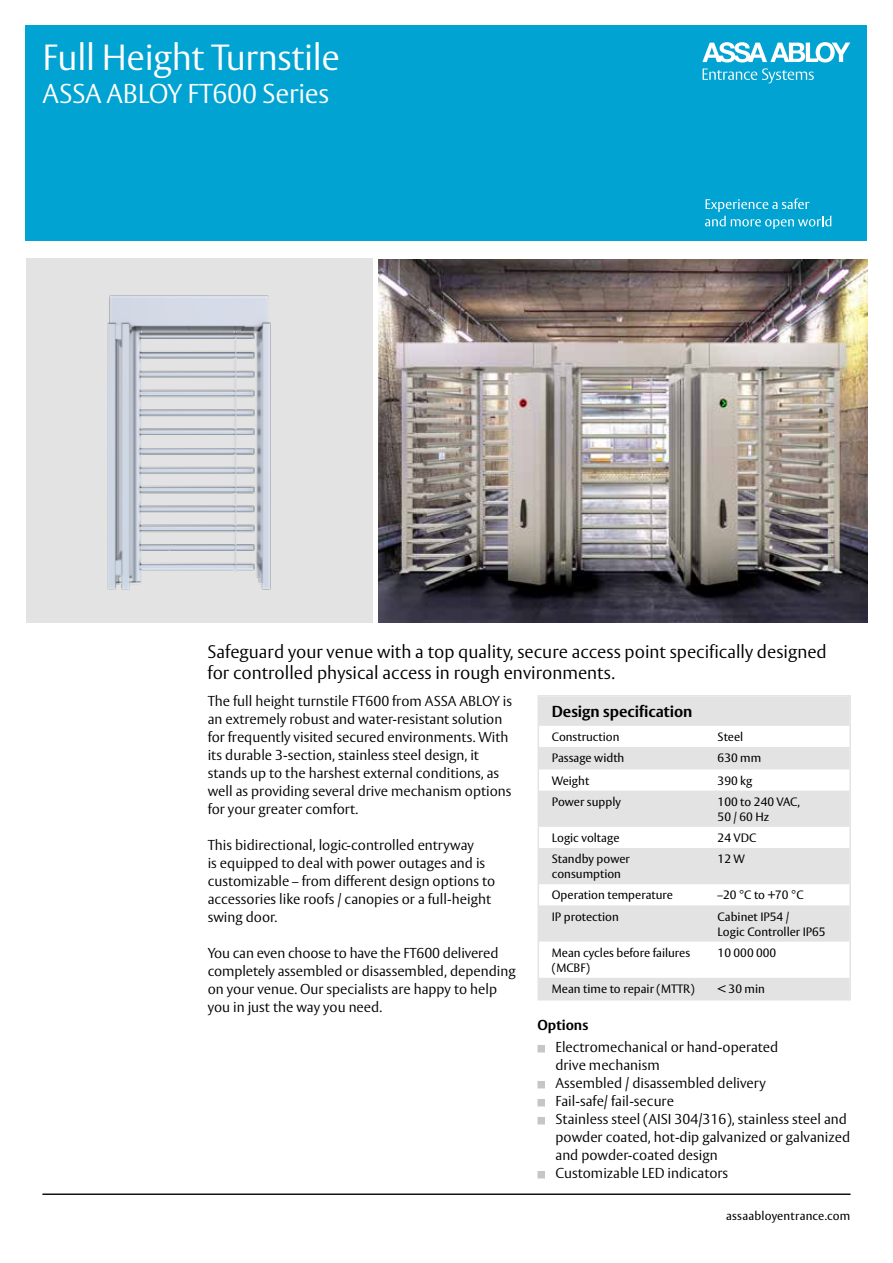
<style>
.page{position:relative;width:893px;height:1263px;background:#fff}
.page>*{position:absolute;margin:0;border:0;box-sizing:border-box;transform-origin:0 0}
.t1{font:300 36px "ASSA Vesta";letter-spacing:-.01em;color:#fff}
.t2{font:300 27px "ASSA Vesta";letter-spacing:-.01em;color:#fff}
.t3{font:300 18px/21.6px "ASSA Vesta";color:#000}
.t4{font:700 15.75px "ASSA Vesta";color:#000}
.t5{font:300 14.25px/18px "ASSA Vesta";color:#000}
.t6{font:700 14.25px "ASSA Vesta";color:#000}
.t7{font:12px/15px "ASSA Vesta";color:#000}
</style>
<div class="page">
<div style="left:25px;top:26px;width:842px;height:215px;background:#00a3d1"></div>
<svg style="left:705px;top:198px;width:126px;height:31px"></svg>
<svg style="left:702px;top:42px;width:148px;height:41px"></svg>
<div style="left:26px;top:259px;width:346px;height:364px;background:#e3e3e3"></div>
<img style="left:107px;top:295px;width:164px;height:295px">
<img style="left:378px;top:259px;width:489px;height:364px">
<hr style="left:43px;top:1194px;width:807px;height:1px;background:#000">
<div style="left:537px;top:1045px;width:8px;height:7px;background:#c5c6c6;border:2px solid #c5c6c6"></div>
<div style="left:537px;top:1081px;width:8px;height:7px;background:#c5c6c6;border:2px solid #c5c6c6"></div>
<div style="left:537px;top:1099px;width:8px;height:7px;background:#c5c6c6;border:2px solid #c5c6c6"></div>
<div style="left:537px;top:1117px;width:8px;height:7px;background:#c5c6c6;border:2px solid #c5c6c6"></div>
<div style="left:537px;top:1171px;width:8px;height:7px;background:#c5c6c6;border:2px solid #c5c6c6"></div>
<svg style="left:541px;top:698px;width:307px;height:299px;fill:#e3e3e3"></svg>
<div style="left:538px;top:695px;width:313px;height:305px;border:2px solid #e3e3e3"></div>
<h1 class="t1" style="left:43px;top:36px;width:299px">Full Height Turnstile</h1>
<h2 class="t2" style="left:43px;top:77px;width:288px">ASSA ABLOY FT600 Series</h2>
<p class="t3" style="left:208px;top:641px;width:621px">Safeguard your venue with a top quality, secure access point specifically designed for controlled physical access in rough environments.</p>
<p class="t5" style="left:208px;top:693px;width:306px">The full height turnstile FT600 from ASSA ABLOY is an extremely robust and water-resistant solution for frequently visited secured environments. With its durable 3-section, stainless steel design, it stands up to the harshest external conditions, as well as providing several drive mechanism options for your greater comfort.</p>
<p class="t5" style="left:208px;top:837px;width:289px">This bidirectional, logic-controlled entryway<br>is equipped to deal with power outages and is customizable – from different design options to accessories like roofs / canopies or a full-height swing door.</p>
<p class="t5" style="left:208px;top:945px;width:310px">You can even choose to have the FT600 delivered completely assembled or disassembled, depending on your venue. Our specialists are happy to help you in just the way you need.</p>
<p class="t4" style="left:552px;top:702px;width:142px">Design specification</p>
<p class="t7" style="left:552px;top:730px;width:69px">Construction</p>
<p class="t7" style="left:718px;top:730px;width:27px">Steel</p>
<p class="t7" style="left:552px;top:751px;width:74px">Passage width</p>
<p class="t7" style="left:718px;top:751px;width:45px">630 mm</p>
<p class="t7" style="left:552px;top:773px;width:39px">Weight</p>
<p class="t7" style="left:718px;top:773px;width:36px">390 kg</p>
<p class="t7" style="left:552px;top:795px;width:71px">Power supply</p>
<p class="t7" style="left:718px;top:795px;width:84px">100 to 240 VAC,<br>50 / 60 Hz</p>
<p class="t7" style="left:552px;top:831px;width:69px">Logic voltage</p>
<p class="t7" style="left:718px;top:831px;width:40px">24 VDC</p>
<p class="t7" style="left:552px;top:852px;width:80px">Standby power consumption</p>
<p class="t7" style="left:718px;top:852px;width:29px">12 W</p>
<p class="t7" style="left:552px;top:888px;width:123px">Operation temperature</p>
<p class="t7" style="left:718px;top:888px;width:87px">–20 °C to +70 °C</p>
<p class="t7" style="left:552px;top:909px;width:69px">IP protection</p>
<p class="t7" style="left:718px;top:909px;width:110px">Cabinet IP54 /<br>Logic Controller IP65</p>
<p class="t7" style="left:552px;top:946px;width:140px">Mean cycles before failures (MCBF)</p>
<p class="t7" style="left:718px;top:946px;width:60px">10 000 000</p>
<p class="t7" style="left:552px;top:982px;width:145px">Mean time to repair (MTTR)</p>
<p class="t7" style="left:718px;top:982px;width:49px">&lt; 30 min</p>
<p class="t6" style="left:537px;top:1016px;width:52px">Options</p>
<p class="t5" style="left:555px;top:1039px;width:296px">Electromechanical or hand-operated<br>drive mechanism<br>Assembled / disassembled delivery<br>Fail-safe/ fail-secure<br>Stainless steel (AISI 304/316), stainless steel and powder coated, hot-dip galvanized or galvanized and powder-coated design<br>Customizable LED indicators</p>
<p class="t7" style="left:726px;top:1209px;width:126px">assaabloyentrance.com</p>
</div>
